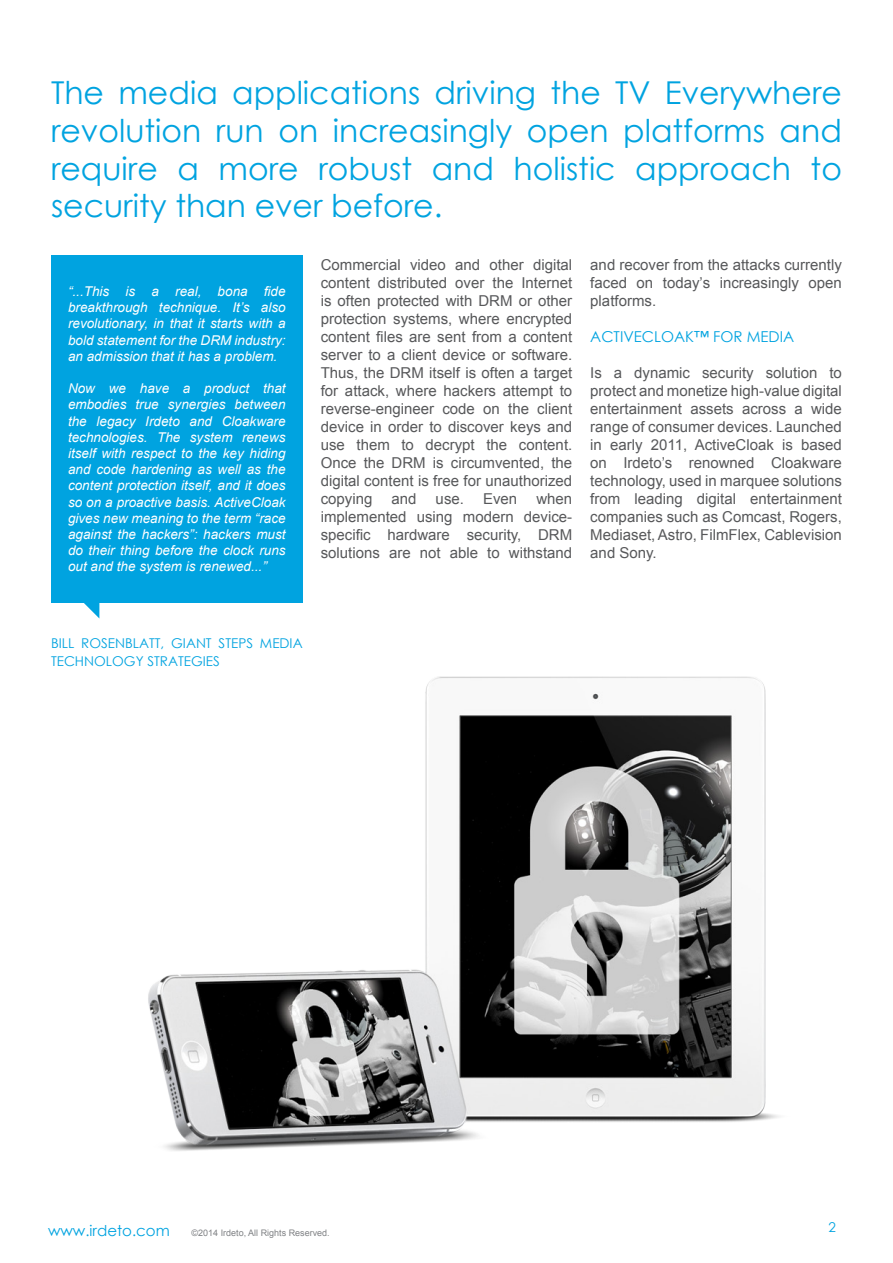
<style>
.page{position:relative;width:893px;height:1263px;background:#fff}
.page>*{position:absolute;margin:0;border:0;box-sizing:border-box;transform-origin:0 0}
.t1{font:31.5px/37.8px "Century Gothic";color:#00a3e0;text-align:justify}
.t2{font:15px/18px "Arial";color:#57585a;text-align:justify}
.t3{font:15px "Century Gothic";color:#00a3e0}
.t4{font:italic 13.5px/16.2px "Arial";color:#fff;text-align:justify}
.t5{font:13.5px/18px "Century Gothic";color:#00a3e0}
.t6{font:9px "Arial";color:#808285}
</style>
<div class="page">
<div style="left:51px;top:255px;width:252px;height:347px;background:#00a3e0"></div>
<img style="left:51px;top:602px;width:728px;height:549px">
<p class="t1" style="left:51px;top:73px;width:792px">The media applications driving the TV Everywhere revolution run on increasingly open platforms and require a more robust and holistic approach to security than ever before.</p>
<p class="t2" style="left:321px;top:256px;width:253px">Commercial video and other digital content distributed over the Internet is often protected with DRM or other protection systems, where encrypted content files are sent from a content server to a client device or software.<br>Thus, the DRM itself is often a target for attack, where hackers attempt to reverse-engineer code on the client device in order to discover keys and use them to decrypt the content.<br>Once the DRM is circumvented, the digital content is free for unauthorized copying</p>
<p class="t2" style="left:590px;top:256px;width:253px">and recover from the attacks currently faced on today’s increasingly open platforms.</p>
<p class="t3" style="left:590px;top:326px;width:205px">ACTIVECLOAK™ FOR MEDIA</p>
<p class="t2" style="left:590px;top:364px;width:253px">Is a dynamic security solution to protect and monetize high-value digital entertainment assets across a wide range of consumer devices. Launched in early 2011, ActiveCloak is based on Irdeto’s renowned Cloakware technology, used in marquee solutions from leading digital entertainment companies such as Comcast, Rogers, Mediaset, Astro, FilmFlex, Cablevision and Sony.</p>
<p class="t4" style="left:68px;top:283px;width:219px">“...This is a real, bona fide breakthrough technique. It’s also revolutionary, in that it starts with a bold statement for the DRM industry: an admission that it has a problem.</p>
<p class="t4" style="left:68px;top:380px;width:219px">Now we have a product that embodies true synergies between the legacy Irdeto and Cloakware technologies. The system renews itself with respect to the key hiding and code hardening as well as the content protection itself, and it does so on a proactive basis. ActiveCloak gives new meaning to the term “race against the hackers”: hackers must do their thing before the clock runs out and the system is renewed...”</p>
<p class="t2" style="left:321px;top:490px;width:253px;text-indent:216px">when implemented using modern device&shy;specific hardware security, DRM solutions are not able to withstand</p>
<p class="t2" style="left:391px;top:490px;width:27px">and</p>
<p class="t2" style="left:436px;top:490px;width:30px">use.</p>
<p class="t2" style="left:483px;top:490px;width:36px">Even</p>
<p class="t5" style="left:51px;top:634px;width:253px">BILL ROSENBLATT, GIANT STEPS MEDIA<br>TECHNOLOGY STRATEGIES</p>
<p class="t3" style="left:48px;top:1220px;width:123px">www.irdeto.com</p>
<p class="t6" style="left:192px;top:1226px;width:140px">©2014 Irdeto, All Rights Reserved.</p>
<p class="t5" style="left:828px;top:1218px;width:9px">2</p>
</div>
